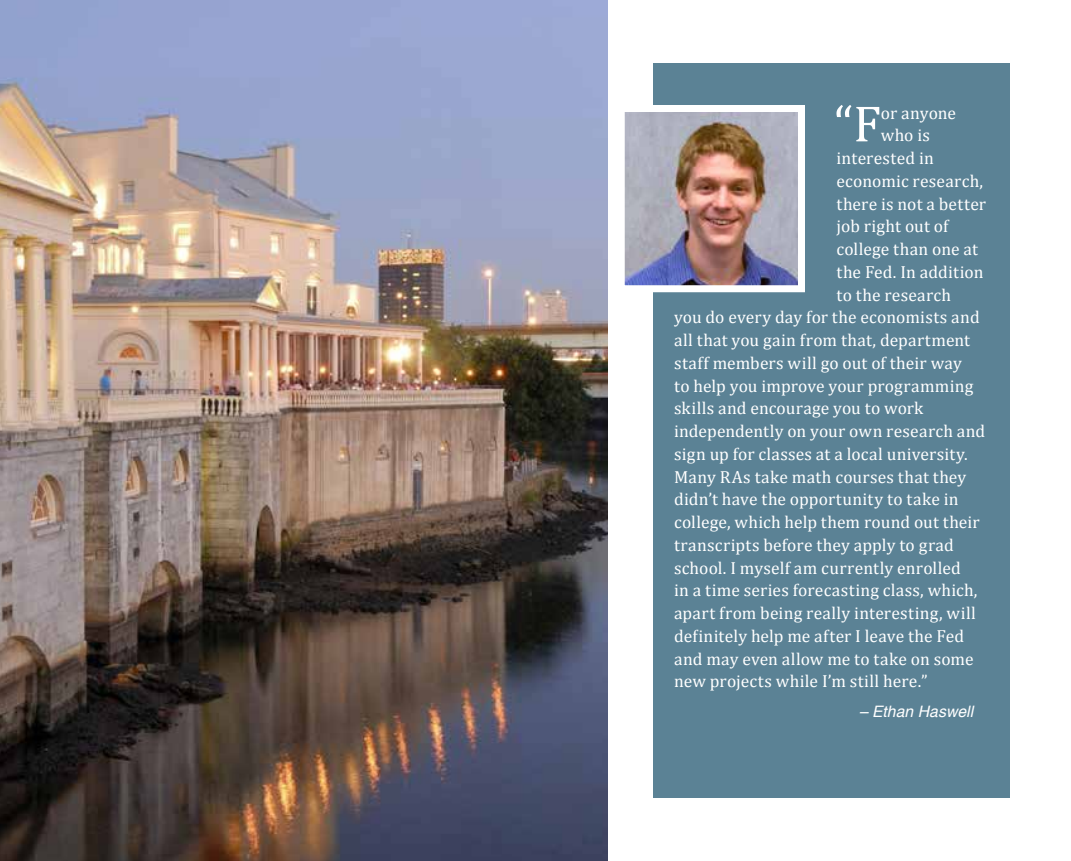
<style>
.page{position:relative;width:1071px;height:861px;background:#fff}
.page>*{position:absolute;margin:0;border:0;box-sizing:border-box;transform-origin:0 0}
.t1{font:51.62px "Cambria";color:#fff}
.t2{font:17.5px "Cambria";letter-spacing:.01em;color:#fff}
.t3{font:italic 15.75px "Helvetica";letter-spacing:.005em;color:#fff}
</style>
<div class="page">
<img style="left:0;top:0;width:608px;height:861px">
<div style="left:653px;top:63px;width:357px;height:735px;background:#5b8295"></div>
<img style="left:626px;top:113px;width:171px;height:171px">
<div style="left:618px;top:105px;width:187px;height:187px;border:7px solid #fff"></div>
<h1 class="t1" style="left:834px;top:93px;width:49px">“F</h1>
<p class="t2" style="left:881px;top:102px;width:77px">or anyone</p>
<p class="t2" style="left:881px;top:125px;width:51px">who is</p>
<p class="t2" style="left:836px;top:148px;width:99px">interested in</p>
<p class="t2" style="left:836px;top:171px;width:148px">economic research,</p>
<p class="t2" style="left:836px;top:193px;width:151px">there is not a better</p>
<p class="t2" style="left:836px;top:216px;width:113px">job right out of</p>
<p class="t2" style="left:836px;top:239px;width:143px">college than one at</p>
<p class="t2" style="left:836px;top:262px;width:148px">the Fed. In addition</p>
<p class="t2" style="left:836px;top:284px;width:116px">to the research</p>
<p class="t2" style="left:674px;top:307px;width:307px">you do every day for the economists and</p>
<p class="t2" style="left:674px;top:330px;width:298px">all that you gain from that, department</p>
<p class="t2" style="left:674px;top:353px;width:289px">staff members will go out of their way</p>
<p class="t2" style="left:674px;top:375px;width:301px">to help you improve your programming</p>
<p class="t2" style="left:674px;top:398px;width:251px">skills and encourage you to work</p>
<p class="t2" style="left:674px;top:421px;width:313px">independently on your own research and</p>
<p class="t2" style="left:674px;top:444px;width:295px">sign up for classes at a local university.</p>
<p class="t2" style="left:674px;top:466px;width:294px">Many RAs take math courses that they</p>
<p class="t2" style="left:674px;top:489px;width:286px">didn’t have the opportunity to take in</p>
<p class="t2" style="left:674px;top:512px;width:307px">college, which help them round out their</p>
<p class="t2" style="left:674px;top:535px;width:281px">transcripts before they apply to grad</p>
<p class="t2" style="left:674px;top:557px;width:288px">school. I myself am currently enrolled</p>
<p class="t2" style="left:674px;top:580px;width:305px">in a time series forecasting class, which,</p>
<p class="t2" style="left:674px;top:603px;width:303px">apart from being really interesting, will</p>
<p class="t2" style="left:674px;top:626px;width:292px">definitely help me after I leave the Fed</p>
<p class="t2" style="left:674px;top:648px;width:301px">and may even allow me to take on some</p>
<p class="t2" style="left:674px;top:671px;width:255px">new projects while I’m still here.”</p>
<p class="t3" style="left:859px;top:702px;width:116px">– Ethan Haswell</p>
</div>
